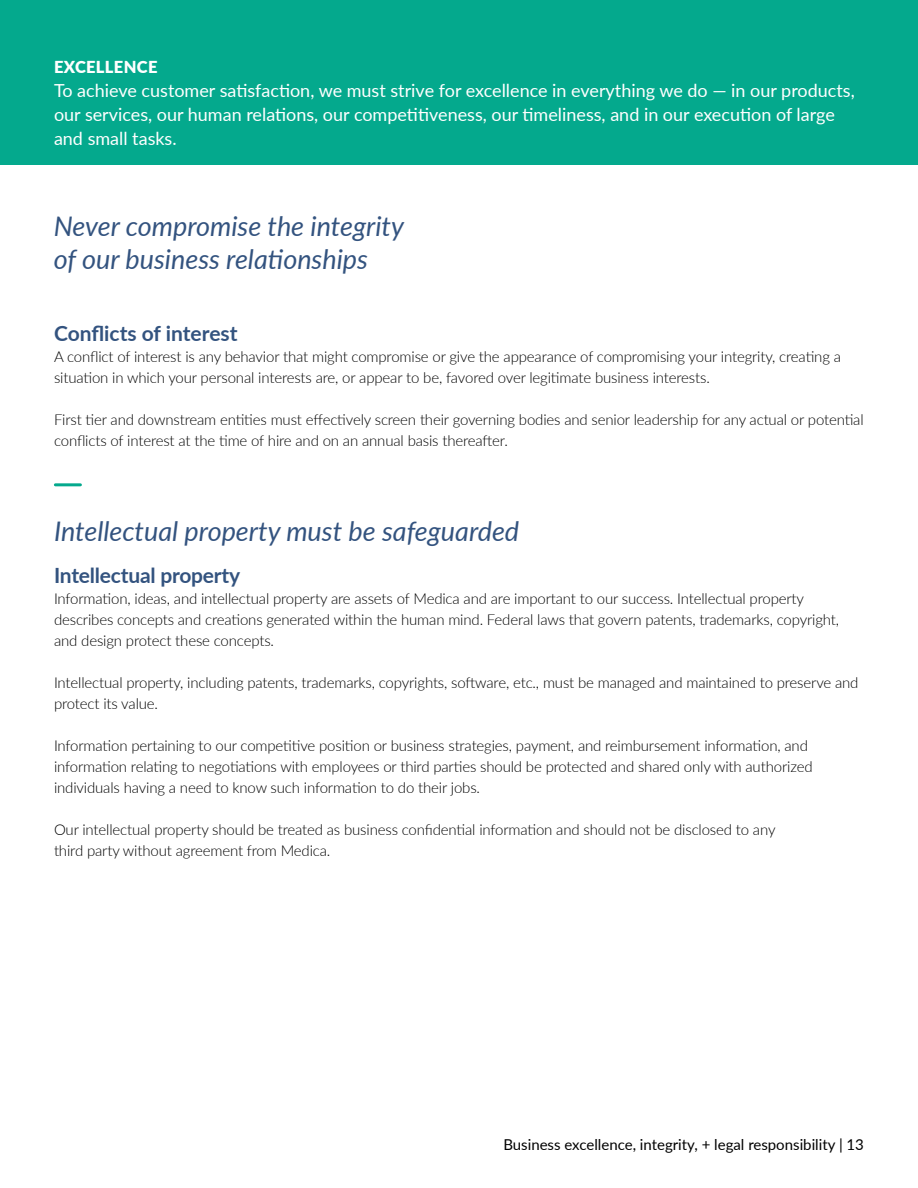
<style>
.page{position:relative;width:918px;height:1188px;background:#fff}
.page>*{position:absolute;margin:0;border:0;box-sizing:border-box;transform-origin:0 0}
.t1{font:italic 27px/32.4px "Lato";color:#33537f}
.t2{font:700 21px "Lato";letter-spacing:-.01em;color:#33537f}
.t3{font:18px/24px "Lato";color:#fff}
.t4{font:900 16.5px "Lato";letter-spacing:.02em;color:#fff}
.t5{font:300 15px/21px "Lato";letter-spacing:-.01em;color:#000}
.t6{font:15px "Lato";color:#000}
</style>
<div class="page">
<div style="left:0;top:0;width:918px;height:165px;background:#04a98d"></div>
<hr style="left:55px;top:483px;width:25px;height:3px;background:#04a98d">
<p class="t4" style="left:54px;top:55px;width:105px">EXCELLENCE</p>
<p class="t3" style="left:54px;top:78px;width:802px">To achieve customer satisfaction, we must strive for excellence in everything we do — in our products, our services, our human relations, our competitiveness, our timeliness, and in our execution of large and small tasks.</p>
<h1 class="t1" style="left:54px;top:209px;width:352px">Never compromise the integrity of our business relationships</h1>
<h2 class="t2" style="left:54px;top:318px;width:185px">Conflicts of interest</h2>
<p class="t5" style="left:54px;top:345px;width:789px">A conflict of interest is any behavior that might compromise or give the appearance of compromising your integrity, creating a situation in which your personal interests are, or appear to be, favored over legitimate business interests.</p>
<p class="t5" style="left:54px;top:408px;width:811px">First tier and downstream entities must effectively screen their governing bodies and senior leadership for any actual or potential conflicts of interest at the time of hire and on an annual basis thereafter.</p>
<h1 class="t1" style="left:54px;top:514px;width:467px">Intellectual property must be safeguarded</h1>
<h2 class="t2" style="left:54px;top:560px;width:188px">Intellectual property</h2>
<p class="t5" style="left:54px;top:588px;width:787px">Information, ideas, and intellectual property are assets of Medica and are important to our success. Intellectual property describes concepts and creations generated within the human mind. Federal laws that govern patents, trademarks, copyright, and design protect these concepts.</p>
<p class="t5" style="left:54px;top:672px;width:806px">Intellectual property, including patents, trademarks, copyrights, software, etc., must be managed and maintained to preserve and protect its value.</p>
<p class="t5" style="left:54px;top:735px;width:760px">Information pertaining to our competitive position or business strategies, payment, and reimbursement information, and information relating to negotiations with employees or third parties should be protected and shared only with authorized individuals having a need to know such information to do their jobs.</p>
<p class="t5" style="left:54px;top:819px;width:723px">Our intellectual property should be treated as business confidential information and should not be disclosed to any third party without agreement from Medica.</p>
<p class="t6" style="left:503px;top:1133px;width:362px">Business excellence, integrity, + legal responsibility | 13</p>
</div>
